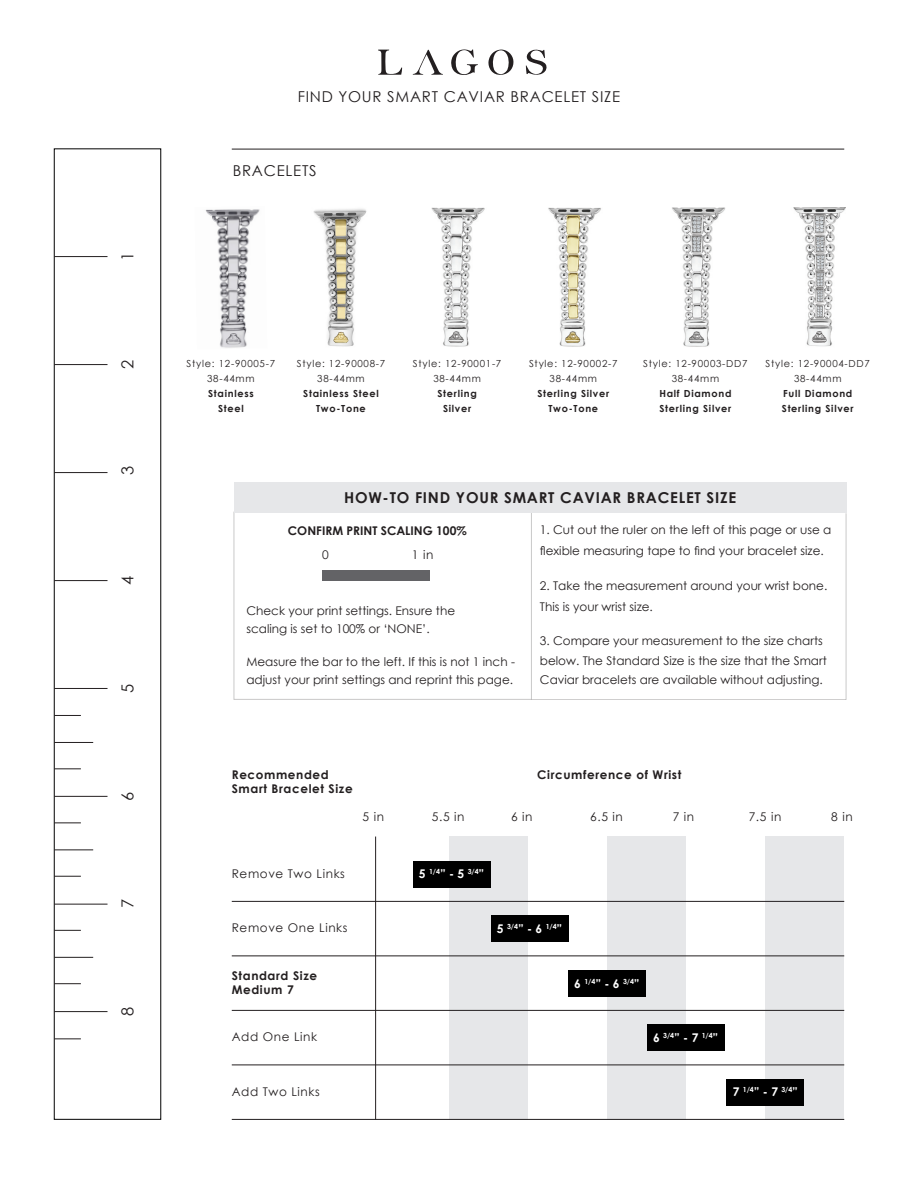
<style>
.page{position:relative;width:918px;height:1188px;background:#fff}
.page>*{position:absolute;margin:0;border:0;box-sizing:border-box;transform-origin:0 0}
.t1{font:16.5px "Century Gothic";color:#231f20}
.t2{font:15px "Century Gothic";letter-spacing:.05em;color:#231f20}
.t3{font:700 15px "Century Gothic";letter-spacing:.05em;color:#231f20}
.t4{font:12px/18px "Century Gothic";color:#231f20}
.t5{font:700 12px "Century Gothic";letter-spacing:.05em;color:#231f20}
.t6{font:700 12px "Century Gothic";color:#fff}
.t7{font:12px "Century Gothic";letter-spacing:.05em;color:#231f20}
.t8{font:700 12px "Century Gothic";color:#231f20}
.t9{font:9.75px "Century Gothic";letter-spacing:.075em;color:#231f20}
.t10{font:700 9.75px "Century Gothic";letter-spacing:.075em;color:#231f20}
</style>
<div class="page">
<svg style="left:378px;top:50px;width:24px;height:25px"></svg>
<svg style="left:413px;top:50px;width:30px;height:25px"></svg>
<svg style="left:451px;top:50px;width:27px;height:25px"></svg>
<svg style="left:526px;top:50px;width:20px;height:25px"></svg>
<svg style="left:488px;top:50px;width:26px;height:25px"></svg>
<hr style="left:232px;top:149px;width:612px;height:1px;background:#231f20">
<img style="left:431px;top:207px;width:54px;height:140px">
<img style="left:672px;top:207px;width:53px;height:140px">
<img style="left:548px;top:207px;width:53px;height:140px">
<img style="left:793px;top:207px;width:52px;height:140px">
<div style="left:449px;top:837px;width:78px;height:283px;background:#e6e7e9"></div>
<div style="left:607px;top:837px;width:79px;height:283px;background:#e6e7e9"></div>
<div style="left:765px;top:837px;width:79px;height:283px;background:#e6e7e9"></div>
<hr style="left:375px;top:837px;width:1px;height:283px;background:#231f20">
<div style="left:413px;top:861px;width:78px;height:26px;background:#000"></div>
<div style="left:491px;top:915px;width:78px;height:27px;background:#000"></div>
<div style="left:568px;top:971px;width:78px;height:26px;background:#000"></div>
<div style="left:647px;top:1024px;width:78px;height:27px;background:#000"></div>
<div style="left:726px;top:1079px;width:78px;height:26px;background:#000"></div>
<hr style="left:232px;top:901px;width:612px;height:1px;background:#231f20">
<hr style="left:232px;top:956px;width:612px;height:1px;background:#231f20">
<hr style="left:232px;top:1010px;width:612px;height:1px;background:#231f20">
<hr style="left:232px;top:1065px;width:612px;height:1px;background:#231f20">
<hr style="left:232px;top:1119px;width:612px;height:1px;background:#231f20">
<hr style="left:54px;top:256px;width:54px;height:1px;background:#231f20">
<hr style="left:54px;top:364px;width:54px;height:1px;background:#231f20">
<hr style="left:54px;top:472px;width:54px;height:1px;background:#231f20">
<hr style="left:54px;top:580px;width:54px;height:1px;background:#231f20">
<hr style="left:54px;top:688px;width:54px;height:1px;background:#231f20">
<svg style="left:54px;top:715px;width:27px;height:1px"></svg>
<svg style="left:54px;top:823px;width:27px;height:1px"></svg>
<svg style="left:54px;top:930px;width:27px;height:1px"></svg>
<svg style="left:54px;top:1039px;width:27px;height:1px"></svg>
<svg style="left:54px;top:769px;width:27px;height:1px"></svg>
<svg style="left:54px;top:876px;width:27px;height:1px"></svg>
<svg style="left:54px;top:983px;width:27px;height:1px"></svg>
<hr style="left:54px;top:742px;width:39px;height:1px;background:#231f20">
<hr style="left:54px;top:850px;width:39px;height:1px;background:#231f20">
<hr style="left:54px;top:957px;width:39px;height:1px;background:#231f20">
<hr style="left:54px;top:796px;width:54px;height:1px;background:#231f20">
<hr style="left:54px;top:904px;width:54px;height:1px;background:#231f20">
<hr style="left:54px;top:1011px;width:54px;height:1px;background:#231f20">
<img style="left:205px;top:209px;width:55px;height:139px">
<img style="left:313px;top:209px;width:54px;height:138px">
<hr style="left:531px;top:699px;width:315px;height:1px;background:#231f20">
<div style="left:322px;top:570px;width:108px;height:11px;background:#636366"></div>
<div style="left:234px;top:482px;width:612px;height:31px;background:#e6e7e9"></div>
<hr style="left:846px;top:513px;width:1px;height:187px;background:#231f20">
<p class="t1" style="left:116px;top:261px;width:11px;rotate:-90deg">1</p>
<p class="t1" style="left:116px;top:369px;width:11px;rotate:-90deg">2</p>
<p class="t1" style="left:116px;top:475px;width:11px;rotate:-90deg">3</p>
<p class="t1" style="left:116px;top:585px;width:11px;rotate:-90deg">4</p>
<p class="t1" style="left:116px;top:693px;width:11px;rotate:-90deg">5</p>
<p class="t1" style="left:116px;top:801px;width:11px;rotate:-90deg">6</p>
<p class="t1" style="left:116px;top:908px;width:11px;rotate:-90deg">7</p>
<p class="t1" style="left:116px;top:1016px;width:11px;rotate:-90deg">8</p>
<p class="t2" style="left:298px;top:86px;width:324px">FIND YOUR SMART CAVIAR BRACELET SIZE</p>
<p class="t2" style="left:233px;top:160px;width:85px">BRACELETS</p>
<p class="t9" style="left:187px;top:357px;width:90px">Style: 12-90005-7</p>
<p class="t9" style="left:207px;top:372px;width:49px">38-44mm</p>
<p class="t10" style="left:208px;top:386px;width:47px">Stainless</p>
<p class="t10" style="left:218px;top:401px;width:27px">Steel</p>
<p class="t9" style="left:297px;top:357px;width:90px">Style: 12-90008-7</p>
<p class="t9" style="left:317px;top:372px;width:49px">38-44mm</p>
<p class="t10" style="left:303px;top:386px;width:77px">Stainless Steel</p>
<p class="t10" style="left:316px;top:401px;width:51px">Two-Tone</p>
<p class="t9" style="left:413px;top:357px;width:90px">Style: 12-90001-7</p>
<p class="t9" style="left:433px;top:372px;width:49px">38-44mm</p>
<p class="t10" style="left:437px;top:386px;width:41px">Sterling</p>
<p class="t10" style="left:443px;top:401px;width:30px">Silver</p>
<p class="t9" style="left:529px;top:357px;width:90px">Style: 12-90002-7</p>
<p class="t9" style="left:550px;top:372px;width:49px">38-44mm</p>
<p class="t10" style="left:537px;top:386px;width:73px">Sterling Silver</p>
<p class="t10" style="left:548px;top:401px;width:51px">Two-Tone</p>
<p class="t9" style="left:643px;top:357px;width:106px">Style: 12-90003-DD7</p>
<p class="t9" style="left:672px;top:372px;width:49px">38-44mm</p>
<p class="t10" style="left:659px;top:386px;width:74px">Half Diamond</p>
<p class="t10" style="left:660px;top:401px;width:73px">Sterling Silver</p>
<p class="t9" style="left:766px;top:357px;width:106px">Style: 12-90004-DD7</p>
<p class="t9" style="left:794px;top:372px;width:49px">38-44mm</p>
<p class="t10" style="left:783px;top:386px;width:71px">Full Diamond</p>
<p class="t10" style="left:782px;top:401px;width:73px">Sterling Silver</p>
<p class="t3" style="left:344px;top:487px;width:394px">HOW-TO FIND YOUR SMART CAVIAR BRACELET SIZE</p>
<p class="t8" style="left:288px;top:522px;width:180px">CONFIRM PRINT SCALING 100%</p>
<p class="t4" style="left:322px;top:546px;width:8px">0</p>
<p class="t4" style="left:412px;top:546px;width:23px">1 in</p>
<p class="t4" style="left:246px;top:602px;width:210px">Check your print settings. Ensure the</p>
<p class="t4" style="left:246px;top:620px;width:185px">scaling is set to 100% or ‘NONE’.</p>
<p class="t4" style="left:246px;top:653px;width:270px">Measure the bar to the left. If this is not 1 inch - adjust your print settings and reprint this page.</p>
<p class="t4" style="left:540px;top:521px;width:293px">1. Cut out the ruler on the left of this page or use a</p>
<p class="t4" style="left:540px;top:542px;width:285px">flexible measuring tape to find your bracelet size.</p>
<p class="t4" style="left:540px;top:576px;width:289px">2. Take the measurement around your wrist bone.</p>
<p class="t4" style="left:540px;top:597px;width:115px">This is your wrist size.</p>
<p class="t4" style="left:540px;top:632px;width:284px">3. Compare your measurement to the size charts</p>
<p class="t4" style="left:540px;top:651px;width:288px">below. The Standard Size is the size that the Smart</p>
<p class="t4" style="left:540px;top:671px;width:284px">Caviar bracelets are available without adjusting.</p>
<p class="t5" style="left:232px;top:765px;width:98px">Recommended</p>
<p class="t5" style="left:537px;top:765px;width:146px">Circumference of Wrist</p>
<p class="t5" style="left:232px;top:780px;width:122px">Smart Bracelet Size</p>
<p class="t4" style="left:363px;top:808px;width:23px">5 in</p>
<p class="t4" style="left:432px;top:808px;width:34px">5.5 in</p>
<p class="t4" style="left:511px;top:808px;width:23px">6 in</p>
<p class="t4" style="left:590px;top:808px;width:34px">6.5 in</p>
<p class="t4" style="left:673px;top:808px;width:23px">7 in</p>
<p class="t4" style="left:749px;top:808px;width:34px">7.5 in</p>
<p class="t4" style="left:831px;top:808px;width:23px">8 in</p>
<p class="t7" style="left:232px;top:865px;width:115px">Remove Two Links</p>
<p class="t6" style="left:419px;top:865px;width:67px">5 <sup>1/4</sup>” - 5 <sup>3/4</sup>”</p>
<p class="t7" style="left:232px;top:919px;width:117px">Remove One Links</p>
<p class="t5" style="left:232px;top:966px;width:87px">Standard Size</p>
<p class="t5" style="left:232px;top:981px;width:64px">Medium 7</p>
<p class="t7" style="left:232px;top:1029px;width:87px">Add One Link</p>
<p class="t6" style="left:497px;top:919px;width:67px">5 <sup>3/4</sup>” - 6 <sup>1/4</sup>”</p>
<p class="t6" style="left:574px;top:974px;width:67px">6 <sup>1/4</sup>” - 6 <sup>3/4</sup>”</p>
<p class="t6" style="left:653px;top:1028px;width:67px">6 <sup>3/4</sup>” - 7 <sup>1/4</sup>”</p>
<p class="t7" style="left:232px;top:1083px;width:90px">Add Two Links</p>
<p class="t6" style="left:733px;top:1082px;width:67px">7 <sup>1/4</sup>” - 7 <sup>3/4</sup>”</p>
</div>
